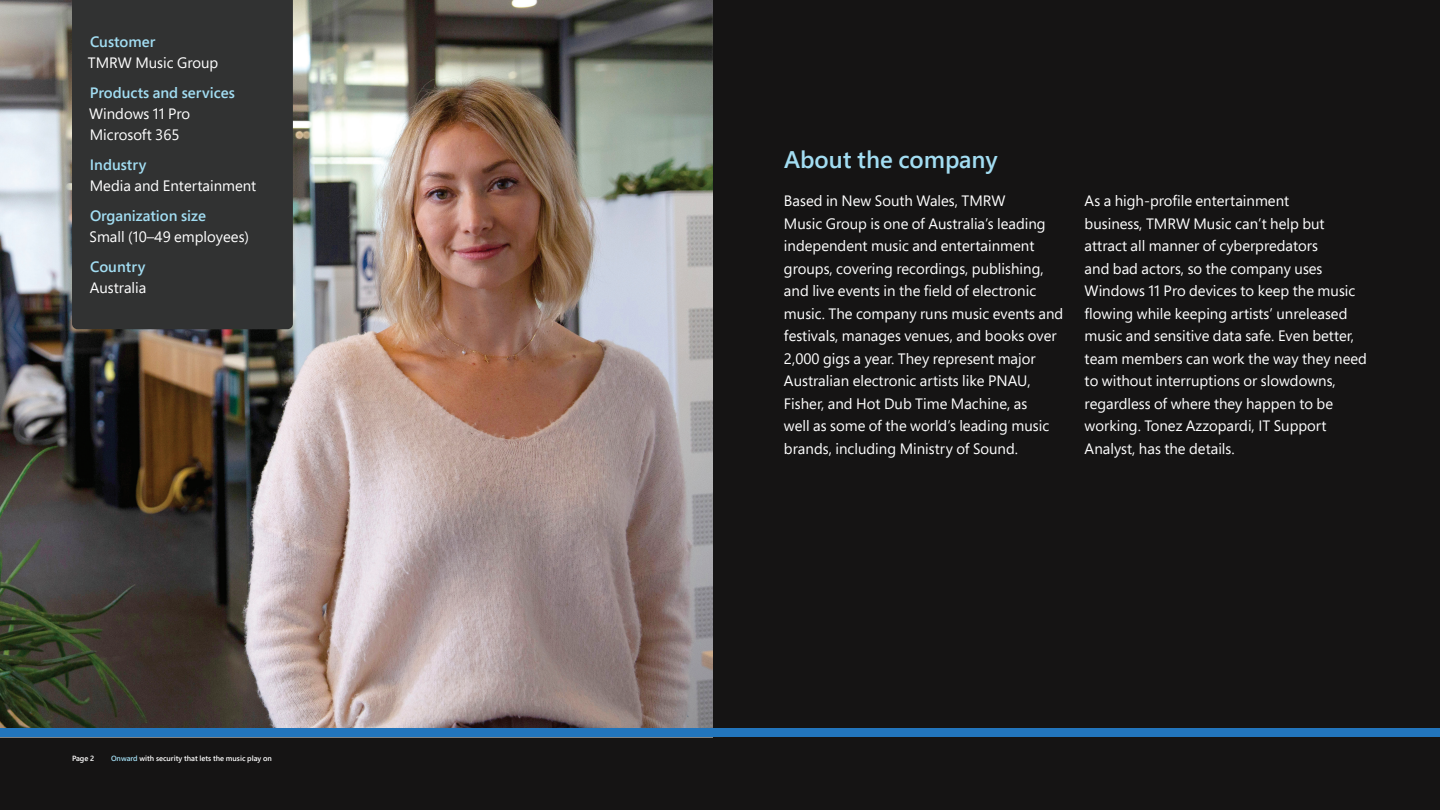
<style>
.page{position:relative;width:1440px;height:810px;background:#151414}
.page>*{position:absolute;margin:0;border:0;box-sizing:border-box;transform-origin:0 0}
.t1{font:600 24px "Segoe Pro";color:#a2ddf2}
.t2{font:15px/22.5px "Segoe Pro";color:#fff}
.t3{font:600 15px "Segoe Pro";color:#a2ddf2}
.t4{font:600 7.5px "Segoe Pro";color:#fff}
.s1{color:#a2ddf2}
</style>
<div class="page">
<img style="left:0;top:0;width:712px;height:728px">
<div style="left:72px;top:0;width:221px;height:329px;background:#313232"></div>
<div style="left:0;top:728px;width:1440px;height:9px;background:#2275bc"></div>
<p class="t3" style="left:90px;top:32px;width:67px">Customer</p>
<p class="t2" style="left:88px;top:51px;width:132px">TMRW Music Group</p>
<p class="t3" style="left:90px;top:83px;width:146px">Products and services</p>
<p class="t2" style="left:89px;top:103px;width:103px;line-height:21px">Windows 11 Pro<br>Microsoft 365</p>
<p class="t3" style="left:90px;top:155px;width:58px">Industry</p>
<p class="t2" style="left:90px;top:174px;width:168px">Media and Entertainment</p>
<p class="t3" style="left:90px;top:206px;width:117px">Organization size</p>
<p class="t2" style="left:90px;top:225px;width:161px">Small (10–49 employees)</p>
<p class="t3" style="left:90px;top:257px;width:57px">Country</p>
<p class="t2" style="left:90px;top:276px;width:58px">Australia</p>
<p class="t4" style="left:72px;top:753px;width:24px">Page 2</p>
<p class="t4" style="left:111px;top:753px;width:163px"><span class="s1">Onward</span> with security that lets the music play on</p>
<h1 class="t1" style="left:784px;top:143px;width:215px">About the company</h1>
<p class="t2" style="left:784px;top:189px;width:281px">Based in New South Wales, TMRW<br>Music Group is one of Australia’s leading independent music and entertainment groups, covering recordings, publishing, and live events in the field of electronic music. The company runs music events and festivals, manages venues, and books over 2,000 gigs a year. They represent major Australian electronic artists like PNAU, Fisher, and Hot Dub Time Machine, as<br>well as some of the world’s leading music brands, including Ministry of Sound.</p>
<p class="t2" style="left:1085px;top:189px;width:284px">As a high-profile entertainment<br>business, TMRW Music can’t help but attract all manner of cyberpredators<br>and bad actors, so the company uses Windows 11 Pro devices to keep the music flowing while keeping artists’ unreleased music and sensitive data safe. Even better, team members can work the way they need to without interruptions or slowdowns, regardless of where they happen to be working. Tonez Azzopardi, IT Support Analyst, has the details.</p>
</div>
